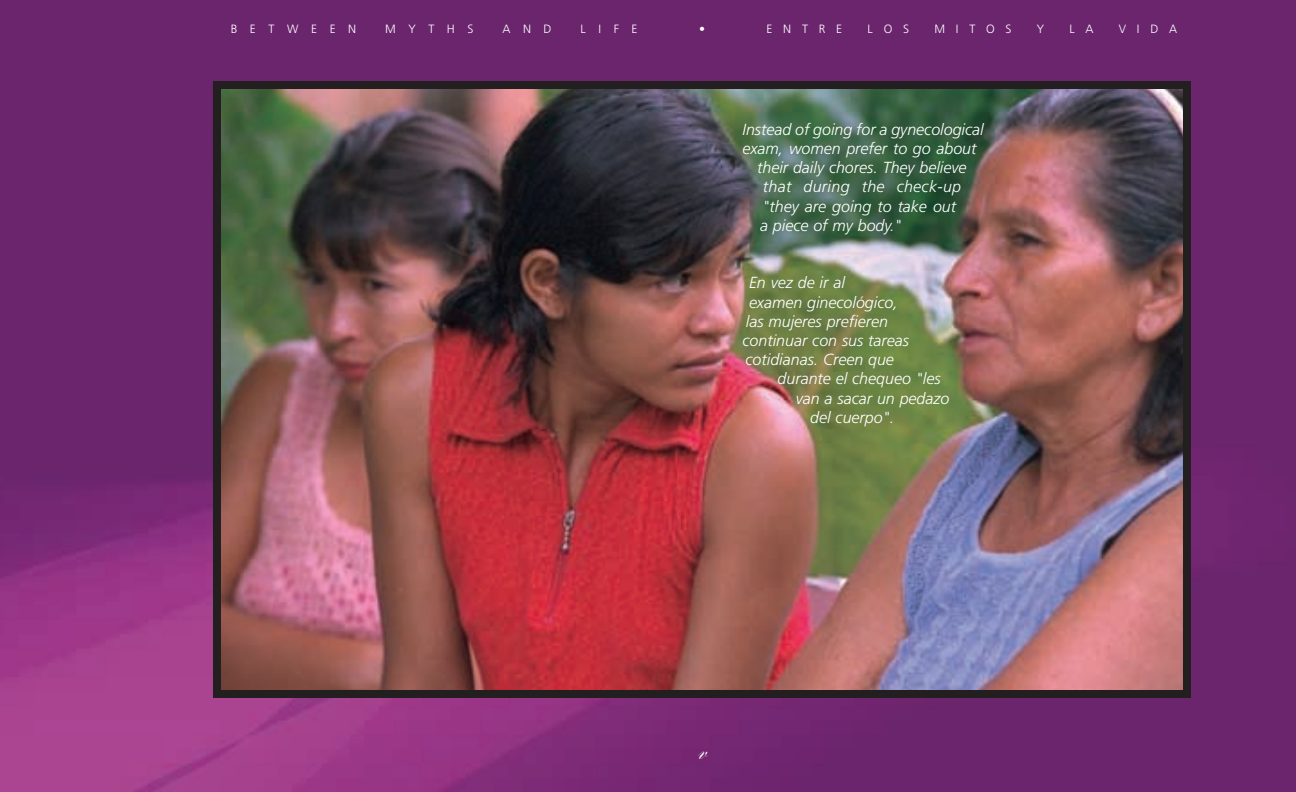
<style>
.page{position:relative;width:1296px;height:792px;background:#fff}
.page>*{position:absolute;margin:0;border:0;box-sizing:border-box;transform-origin:0 0}
.t1{font:28px "Bank Scr D";color:#fff}
.t2{font:italic 300 16px "Frutiger";color:#fff}
.t3{font:italic 300 16px "Frutiger";letter-spacing:.02em;color:#fff}
.t4{font:300 12px "Frutiger";letter-spacing:1.05em;color:#fff}
</style>
<div class="page">
<img style="left:0;top:0;width:1296px;height:792px">
<img style="left:222px;top:90px;width:960px;height:599px">
<div style="left:213px;top:81px;width:978px;height:617px;border:8px solid #231f20"></div>
<p class="t4" style="left:231px;top:24px;width:127px">BETWEEN</p>
<p class="t4" style="left:385px;top:24px;width:90px">MYTHS</p>
<p class="t4" style="left:502px;top:24px;width:51px">AND</p>
<p class="t4" style="left:580px;top:24px;width:59px">LIFE</p>
<p class="t4" style="left:699px;top:24px;width:7px">•</p>
<p class="t4" style="left:766px;top:24px;width:77px">ENTRE</p>
<p class="t4" style="left:868px;top:24px;width:43px">LOS</p>
<p class="t4" style="left:934px;top:24px;width:79px">MITOS</p>
<p class="t4" style="left:1037px;top:24px;width:9px">Y</p>
<p class="t4" style="left:1069px;top:24px;width:26px">L A</p>
<p class="t4" style="left:1119px;top:24px;width:60px">VIDA</p>
<p class="t2" style="left:743px;top:123px;width:243px">Instead of going for a gynecological</p>
<p class="t2" style="left:743px;top:142px;width:235px">exam, women prefer to go about</p>
<p class="t2" style="left:757px;top:161px;width:211px">their daily chores. They believe</p>
<p class="t3" style="left:763px;top:180px;width:200px">that during the check-up</p>
<p class="t2" style="left:762px;top:200px;width:195px">"they are going to take out</p>
<p class="t2" style="left:760px;top:219px;width:143px">a piece of my body."</p>
<p class="t2" style="left:749px;top:276px;width:97px">En vez de ir al</p>
<p class="t2" style="left:749px;top:296px;width:150px">examen ginecológico,</p>
<p class="t2" style="left:746px;top:315px;width:144px">las mujeres prefieren</p>
<p class="t2" style="left:743px;top:334px;width:168px">continuar con sus tareas</p>
<p class="t2" style="left:746px;top:353px;width:150px">cotidianas. Creen que</p>
<p class="t2" style="left:778px;top:372px;width:165px">durante el chequeo "les</p>
<p class="t2" style="left:796px;top:392px;width:155px">van a sacar un pedazo</p>
<p class="t2" style="left:810px;top:411px;width:85px">del cuerpo".</p>
<h1 class="t1" style="left:698px;top:733px;width:11px">v</h1>
</div>
